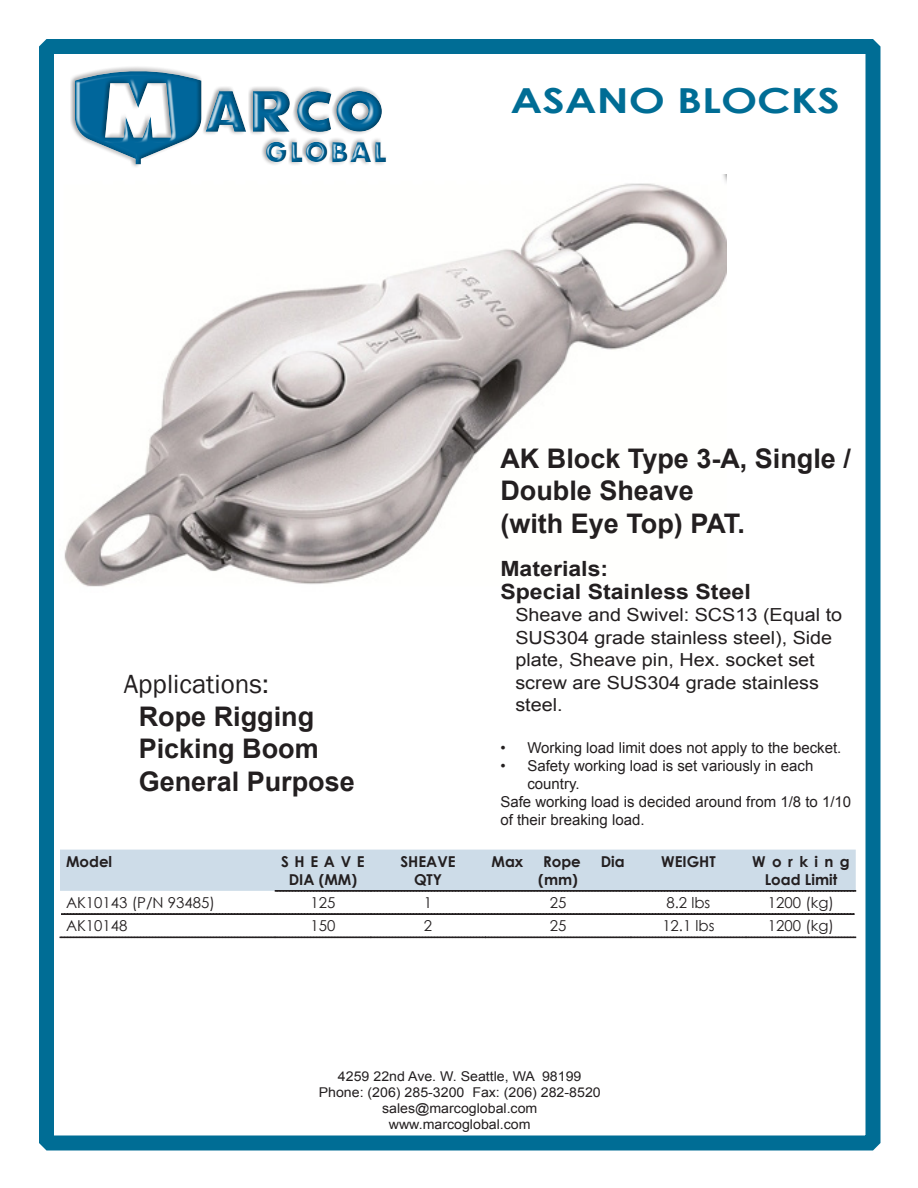
<style>
.page{position:relative;width:918px;height:1188px;background:#fff}
.page>*{position:absolute;margin:0;border:0;box-sizing:border-box;transform-origin:0 0}
.t1{font:700 34.5px "Century Gothic";color:#006d95;scale:1.25 1}
.t2{font:700 27px/32.4px "Arial";color:#231f20}
.t3{font:27px "Franklin Gothic";color:#231f20}
.t4{font:700 26.4px "Futura";letter-spacing:.09em;color:#00669b}
.t5{font:700 21px "Arial";color:#231f20;scale:1.1 1}
.t6{font:18px/22.5px "Arial";color:#231f20;scale:1.1 1}
.t7{font:15px/18px "Arial";color:#231f20}
.t8{font:15px "Century Gothic";color:#231f20}
.t9{font:700 15px/18px "Century Gothic";color:#231f20;text-align:center}
.t10{font:700 15px/18px "Century Gothic";letter-spacing:.38em;color:#231f20;text-align:center}
.t11{font:13.5px/16.2px "Arial";color:#231f20;text-align:center;scale:1.05 1}
</style>
<div class="page">
<div style="left:39px;top:39px;width:841px;height:1111px;border:15px solid #006d95"></div>
<div style="left:70px;top:65px;width:318px;height:105px;background:#fff;opacity:.75"></div>
<div style="left:75px;top:66px;width:317px;height:104px;background:#231f20;opacity:.75"></div>
<img style="left:64px;top:174px;width:663px;height:413px">
<div style="left:60px;top:850px;width:796px;height:42px;background:#cddce8"></div>
<svg style="left:61px;top:913px;width:794px;height:2px;background:#312d2e"></svg>
<svg style="left:60px;top:936px;width:796px;height:2px;background:#555253"></svg>
<h3 class="t4" style="left:265px;top:133px;width:123px">GLOBAL</h3>
<p class="t1" style="left:511px;top:75px;width:265px">ASANO BLOCKS</p>
<p class="t3" style="left:124px;top:668px;width:147px">Applications:</p>
<p class="t2" style="left:139px;top:700px;width:177px">Rope Rigging</p>
<p class="t2" style="left:139px;top:733px;width:182px">Picking Boom</p>
<p class="t2" style="left:139px;top:765px;width:218px">General Purpose</p>
<p class="t9" style="left:66px;top:852px;width:48px">Model</p>
<p class="t10" style="left:281px;top:852px;width:85px">SHEAVE<br>DIA (MM)</p>
<p class="t9" style="left:401px;top:852px;width:57px">SHEAVE</p>
<p class="t9" style="left:414px;top:870px;width:30px">QTY</p>
<p class="t2" style="left:500px;top:442px;width:352px">AK Block Type 3-A, Single /<br>Double Sheave</p>
<p class="t2" style="left:500px;top:507px;width:246px">(with Eye Top) PAT.</p>
<p class="t5" style="left:500px;top:554px;width:100px">Materials:</p>
<p class="t5" style="left:500px;top:576px;width:229px">Special Stainless Steel</p>
<p class="t6" style="left:515px;top:603px;width:299px">Sheave and Swivel: SCS13 (Equal to<br>SUS304 grade stainless steel), Side plate, Sheave pin, Hex. socket set screw are SUS304 grade stainless steel.</p>
<p class="t7" style="left:500px;top:738px;width:343px">• Working load limit does not apply to the becket.</p>
<p class="t7" style="left:527px;top:756px;width:287px;text-indent:-27px">• Safety working load is set variously in each country.</p>
<p class="t7" style="left:500px;top:792px;width:352px">Safe working load is decided around from 1/8 to 1/10 of their breaking load.</p>
<p class="t9" style="left:492px;top:852px;width:33px">Max</p>
<p class="t9" style="left:543px;top:852px;width:39px">Rope</p>
<p class="t9" style="left:601px;top:852px;width:25px">Dia</p>
<p class="t9" style="left:538px;top:870px;width:41px">(mm)</p>
<p class="t9" style="left:661px;top:852px;width:56px">WEIGHT</p>
<p class="t9" style="left:752px;top:852px;width:99px">Working<br>Load Limit</p>
<p class="t8" style="left:66px;top:892px;width:150px">AK10143 (P/N 93485)</p>
<p class="t8" style="left:310px;top:892px;width:26px">125</p>
<p class="t8" style="left:424px;top:892px;width:10px">1</p>
<p class="t8" style="left:550px;top:892px;width:18px">25</p>
<p class="t8" style="left:667px;top:892px;width:45px">8.2 lbs</p>
<p class="t8" style="left:768px;top:892px;width:68px">1200 (kg)</p>
<p class="t8" style="left:66px;top:915px;width:63px">AK10148</p>
<p class="t8" style="left:310px;top:915px;width:26px">150</p>
<p class="t8" style="left:424px;top:915px;width:10px">2</p>
<p class="t8" style="left:550px;top:915px;width:18px">25</p>
<p class="t8" style="left:662px;top:915px;width:54px">12.1 lbs</p>
<p class="t8" style="left:768px;top:915px;width:68px">1200 (kg)</p>
<p class="t11" style="left:338px;top:1068px;width:233px">4259 22nd Ave. W. Seattle, WA 98199</p>
<p class="t11" style="left:319px;top:1084px;width:270px">Phone: (206) 285-3200 Fax: (206) 282-8520 sales@marcoglobal.com</p>
<p class="t11" style="left:389px;top:1117px;width:137px">www.marcoglobal.com</p>
</div>
